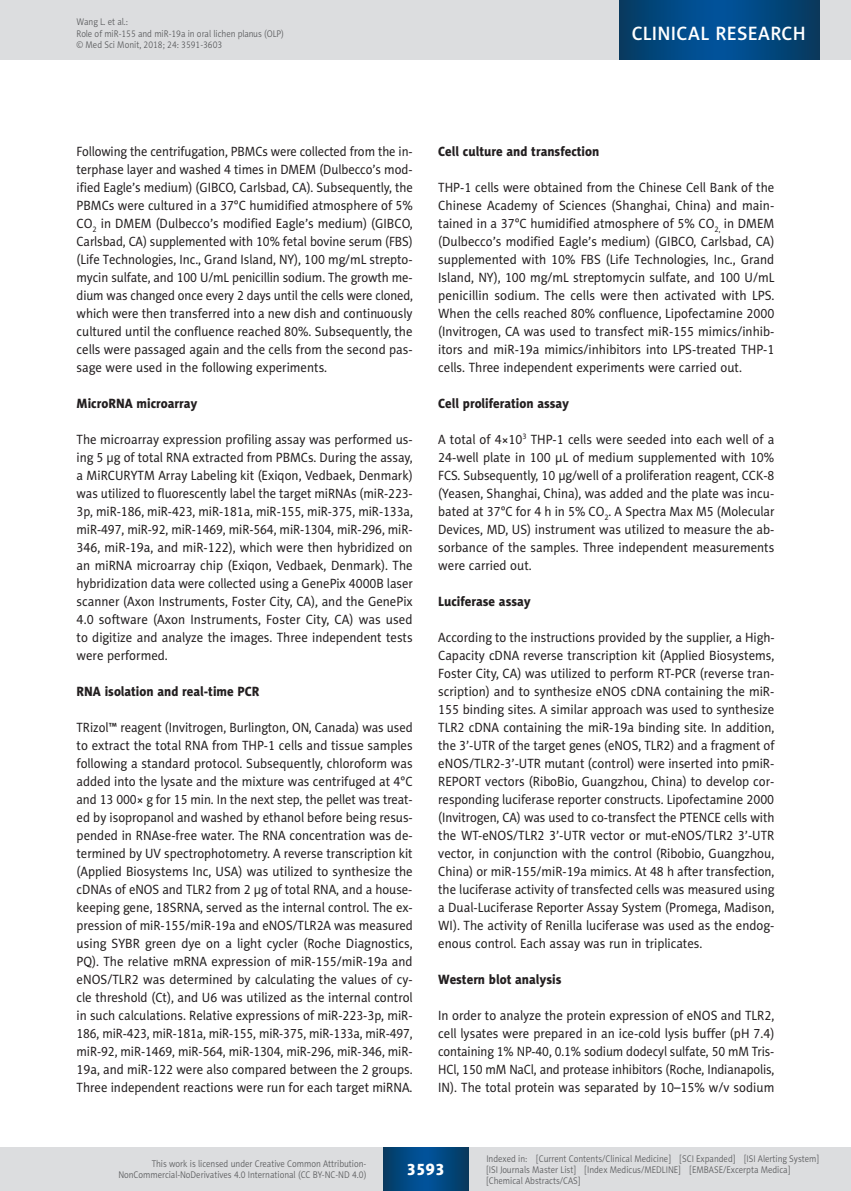
<style>
.page{position:relative;width:851px;height:1191px;background:#fff}
.page>*{position:absolute;margin:0;border:0;box-sizing:border-box;transform-origin:0 0}
.t1{font:19.5px "Naomi Sans EFN Medium";letter-spacing:.015em;color:#fff}
.t2{font:16.5px "Naomi Sans EFN Heavy";color:#fff}
.MSM_Body{font:13.5px/18px "Naomi Sans EFN";color:#231f20;text-align:justify;scale:.94 1}
.MSM_Body-2{font:13.5px/18px "Naomi Sans EFN";color:#231f20;text-align:justify;scale:.95 1}
.MSM_Body-3{font:13.5px/18px "Naomi Sans EFN";color:#231f20;text-align:justify;scale:.93 1}
.MSM_Headline_2{font:13.5px "Naomi Sans EFN Heavy";color:#231f20;scale:.95 1}
.MSM_pagina_zywa{font:9.75px/11.2px "Naomi Sans EFN Light";color:#57585a;scale:.9 1}
.MSM_pagina_sygnatura{font:9.75px "Naomi Sans EFN Light";color:#57585a;scale:.9 1}
</style>
<div class="page">
<div style="left:0;top:1148px;width:850px;height:43px;background:#dcdddf"></div>
<svg style="left:383px;top:1147px;width:85px;height:43px;background:#02477e"></svg>
<div style="left:0;top:0;width:850px;height:60px;background:#dcdddf"></div>
<svg style="left:619px;top:0;width:200px;height:60px;background:#02477e"></svg>
<p class="MSM_pagina_zywa" style="left:77px;top:16px;width:232px">Wang L. et al.:<br>Role of miR-155 and miR-19a in oral lichen planus (OLP)</p>
<p class="MSM_pagina_sygnatura" style="left:77px;top:39px;width:163px">© Med Sci Monit, 2018; 24: 3591-3603</p>
<h1 class="t1" style="left:631px;top:22px;width:175px">CLINICAL RESEARCH</h1>
<p class="MSM_Body-3" style="left:77px;top:142px;width:363px">Following the centrifugation, PBMCs were collected from the in&shy;terphase layer and washed 4 times in DMEM (Dulbecco’s mod&shy;ified Eagle’s medium) (GIBCO, Carlsbad, CA). Subsequently, the PBMCs were cultured in a 37°C humidified atmosphere of 5% CO<sub>2</sub> in DMEM (Dulbecco’s modified Eagle’s medium) (GIBCO, Carlsbad, CA) supplemented with 10% fetal bovine serum (FBS) (Life Technologies, Inc., Grand Island, NY), 100 mg/mL strepto&shy;mycin sulfate, and 100 U/mL penicillin sodium. The growth me&shy;dium was changed once every 2 days until the cells were cloned, which were then transferred into a new dish and continuously cultured until the confluence reached 80%. Subsequently, the cells were passaged again and the cells from the second pas&shy;sage were used in the following experiments.</p>
<p class="MSM_Headline_2" style="left:77px;top:395px;width:129px">MicroRNA microarray</p>
<p class="MSM_Body-2" style="left:77px;top:430px;width:355px">The microarray expression profiling assay was performed us&shy;ing 5 μg of total RNA extracted from PBMCs. During the assay, a MiRCURYTM Array Labeling kit (Exiqon, Vedbaek, Denmark) was utilized to fluorescently label the target miRNAs (miR-223- 3p, miR-186, miR-423, miR-181a, miR-155, miR-375, miR-133a, miR-497, miR-92, miR-1469, miR-564, miR-1304, miR-296, miR-346, miR-19a, and miR-122), which were then hybridized on an miRNA microarray chip (Exiqon, Vedbaek, Denmark). The hybridization data were collected using a GenePix 4000B laser scanner (Axon Instruments, Foster City, CA), and the GenePix 4.0 software (Axon Instruments, Foster City, CA) was used to digitize and analyze the images. Three independent tests were performed.</p>
<p class="MSM_Headline_2" style="left:77px;top:683px;width:194px">RNA isolation and real-time PCR</p>
<p class="MSM_Body" style="left:77px;top:718px;width:359px">TRizol™ reagent (Invitrogen, Burlington, ON, Canada) was used to extract the total RNA from THP-1 cells and tissue samples following a standard protocol. Subsequently, chloroform was added into the lysate and the mixture was centrifuged at 4°C and 13 000× g for 15 min. In the next step, the pellet was treat&shy;ed by isopropanol and washed by ethanol before being resus&shy;pended in RNAse-free water. The RNA concentration was de&shy;termined by UV spectrophotometry. A reverse transcription kit (Applied Biosystems Inc, USA) was utilized to synthesize the cDNAs of eNOS and TLR2 from 2 μg of total RNA, and a house&shy;keeping gene, 18SRNA, served as the internal control. The ex&shy;pression of miR-155/miR-19a and eNOS/TLR2A was measured using SYBR green dye on a light cycler (Roche Diagnostics, PQ). The relative mRNA expression of miR-155/miR-19a and eNOS/TLR2 was determined by calculating the values of cy&shy;cle threshold (Ct), and U6 was utilized as the internal control in such calculations. Relative expressions of miR-223-3p, miR-186, miR-423, miR-181a, miR-155, miR-375, miR-133a, miR-497, miR-92, miR-1469, miR-564, miR-1304, miR-296, miR-346, miR-19a, and miR-122 were also compared between the 2 groups.<br>Three independent reactions were run for each target miRNA.</p>
<p class="MSM_Headline_2" style="left:438px;top:143px;width:171px">Cell culture and transfection</p>
<p class="MSM_Body-2" style="left:438px;top:178px;width:355px">THP-1 cells were obtained from the Chinese Cell Bank of the Chinese Academy of Sciences (Shanghai, China) and main&shy;tained in a 37°C humidified atmosphere of 5% CO<sub>2,</sub> in DMEM (Dulbecco’s modified Eagle’s medium) (GIBCO, Carlsbad, CA) supplemented with 10% FBS (Life Technologies, Inc., Grand Island, NY), 100 mg/mL streptomycin sulfate, and 100 U/mL penicillin sodium. The cells were then activated with LPS.<br>When the cells reached 80% confluence, Lipofectamine 2000 (Invitrogen, CA was used to transfect miR-155 mimics/inhib&shy;itors and miR-19a mimics/inhibitors into LPS-treated THP-1 cells. Three independent experiments were carried out.</p>
<p class="MSM_Headline_2" style="left:438px;top:395px;width:139px">Cell proliferation assay</p>
<p class="MSM_Body-2" style="left:438px;top:430px;width:355px">A total of 4×10<sup>3</sup> THP-1 cells were seeded into each well of a 24-well plate in 100 μL of medium supplemented with 10% FCS. Subsequently, 10 μg/well of a proliferation reagent, CCK-8 (Yeasen, Shanghai, China), was added and the plate was incu&shy;bated at 37°C for 4 h in 5% CO<sub>2</sub>. A Spectra Max M5 (Molecular Devices, MD, US) instrument was utilized to measure the ab&shy;sorbance of the samples. Three independent measurements were carried out.</p>
<p class="MSM_Headline_2" style="left:438px;top:593px;width:99px">Luciferase assay</p>
<p class="MSM_Body" style="left:438px;top:628px;width:359px">According to the instructions provided by the supplier, a High-Capacity cDNA reverse transcription kit (Applied Biosystems, Foster City, CA) was utilized to perform RT-PCR (reverse tran&shy;scription) and to synthesize eNOS cDNA containing the miR-155 binding sites. A similar approach was used to synthesize TLR2 cDNA containing the miR-19a binding site. In addition, the 3’-UTR of the target genes (eNOS, TLR2) and a fragment of eNOS/TLR2-3’-UTR mutant (control) were inserted into pmiR-REPORT vectors (RiboBio, Guangzhou, China) to develop cor&shy;responding luciferase reporter constructs. Lipofectamine 2000 (Invitrogen, CA) was used to co-transfect the PTENCE cells with the WT-eNOS/TLR2 3’-UTR vector or mut-eNOS/TLR2 3’-UTR vector, in conjunction with the control (Ribobio, Guangzhou, China) or miR-155/miR-19a mimics. At 48 h after transfection, the luciferase activity of transfected cells was measured using a Dual-Luciferase Reporter Assay System (Promega, Madison, WI). The activity of Renilla luciferase was used as the endog&shy;enous control. Each assay was run in triplicates.</p>
<p class="MSM_Headline_2" style="left:438px;top:971px;width:131px">Western blot analysis</p>
<p class="MSM_Body-2" style="left:438px;top:1006px;width:355px">In order to analyze the protein expression of eNOS and TLR2, cell lysates were prepared in an ice-cold lysis buffer (pH 7.4) containing 1% NP-40, 0.1% sodium dodecyl sulfate, 50 mM Tris-HCl, 150 mM NaCl, and protease inhibitors (Roche, Indianapolis, IN). The total protein was separated by 10–15% w/v sodium</p>
<p class="MSM_pagina_zywa" style="left:118px;top:1158px;width:277px;text-align:right">This work is licensed under Creative Common Attribution-<br>NonCommercial-NoDerivatives 4.0 International (CC BY-NC-ND 4.0)</p>
<p class="t2" style="left:406px;top:1159px;width:40px">3593</p>
<p class="MSM_pagina_zywa" style="left:486px;top:1152px;width:371px">Indexed in: [Current Contents/Clinical Medicine] [SCI Expanded] [ISI Alerting System] [ISI Journals Master List] [Index Medicus/MEDLINE] [EMBASE/Excerpta Medica] [Chemical Abstracts/CAS]</p>
</div>
